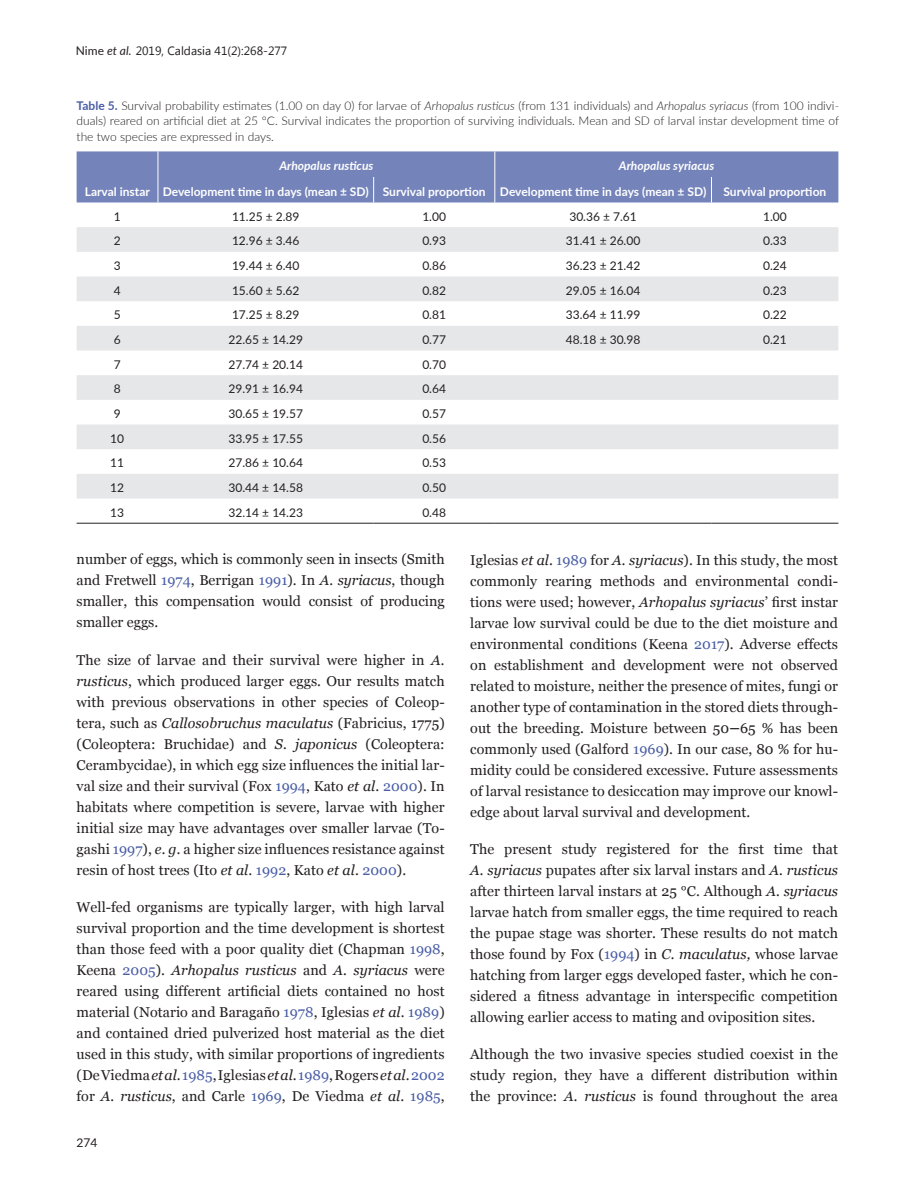
<style>
.page{position:relative;width:915px;height:1191px;background:#fff}
.page>*{position:absolute;margin:0;border:0;box-sizing:border-box;transform-origin:0 0}
.t1{font:14.25px/21px "Georgia";letter-spacing:.005em;color:#231f20;text-align:justify}
.t2{font:12px "Lato";color:#231f20}
.t3{font:300 12px/15.8px "Lato";color:#231f20;text-align:justify}
.t4{font:700 12px "Lato";color:#fff}
.t5{font:12px "Segoe UI";color:#231f20}
.t6{font:italic 700 12px "Lato";color:#fff}
.s1{font-family:"Lato"}
.s2{font-family:"Lato";font-style:italic}
.s3{font-weight:700;color:#4a5ea6}
.s4{font-style:italic}
.s5{color:#4a5ea6}
.s6{font-weight:700;font-size:15px}
</style>
<div class="page">
<div style="left:77px;top:227px;width:761px;height:25px;background:#e6e7e9"></div>
<svg style="left:77px;top:276px;width:761px;height:222px;fill:#e6e7e9"></svg>
<div style="left:77px;top:151px;width:761px;height:51px;background:#7483ba"></div>
<hr style="left:77px;top:523px;width:81px;height:1px;background:#231f20">
<hr style="left:158px;top:523px;width:215px;height:1px;background:#231f20">
<hr style="left:373px;top:523px;width:121px;height:1px;background:#231f20">
<hr style="left:494px;top:523px;width:217px;height:1px;background:#231f20">
<hr style="left:711px;top:523px;width:127px;height:1px;background:#231f20">
<p class="t5" style="left:76px;top:43px;width:213px"><span class="s1">Nime</span> <span class="s2">et al.</span> 2019, Caldasia 41(2):268-277</p>
<p class="t3" style="left:77px;top:97px;width:763px"><span class="s3">Table 5.</span> Survival probability estimates (1.00 on day 0) for larvae of <span class="s4">Arhopalus rusticus</span> (from 131 individuals) and <span class="s4">Arhopalus syriacus</span> (from 100 indivi&shy;duals) reared on artificial diet at 25 °C. Survival indicates the proportion of surviving individuals. Mean and SD of larval instar development time of the two species are expressed in days.</p>
<p class="t6" style="left:279px;top:157px;width:95px">Arhopalus rusticus</p>
<p class="t6" style="left:618px;top:157px;width:97px">Arhopalus syriacus</p>
<p class="t4" style="left:85px;top:182px;width:622px">Larval instar Development time in days (mean ± SD) Survival proportion Development time in days (mean ± SD)</p>
<p class="t4" style="left:723px;top:182px;width:104px">Survival proportion</p>
<p class="t2" style="left:114px;top:208px;width:8px">1</p>
<p class="t2" style="left:232px;top:208px;width:69px">11.25 ± 2.89</p>
<p class="t2" style="left:422px;top:208px;width:25px">1.00</p>
<p class="t2" style="left:569px;top:208px;width:69px">30.36 ± 7.61</p>
<p class="t2" style="left:762px;top:208px;width:25px">1.00</p>
<p class="t2" style="left:114px;top:232px;width:8px">2</p>
<p class="t2" style="left:232px;top:232px;width:69px">12.96 ± 3.46</p>
<p class="t2" style="left:422px;top:232px;width:25px">0.93</p>
<p class="t2" style="left:565px;top:232px;width:76px">31.41 ± 26.00</p>
<p class="t2" style="left:762px;top:232px;width:25px">0.33</p>
<p class="t2" style="left:114px;top:257px;width:8px">3</p>
<p class="t2" style="left:232px;top:257px;width:69px">19.44 ± 6.40</p>
<p class="t2" style="left:422px;top:257px;width:25px">0.86</p>
<p class="t2" style="left:565px;top:257px;width:76px">36.23 ± 21.42</p>
<p class="t2" style="left:762px;top:257px;width:25px">0.24</p>
<p class="t2" style="left:114px;top:282px;width:8px">4</p>
<p class="t2" style="left:232px;top:282px;width:69px">15.60 ± 5.62</p>
<p class="t2" style="left:422px;top:282px;width:25px">0.82</p>
<p class="t2" style="left:565px;top:282px;width:76px">29.05 ± 16.04</p>
<p class="t2" style="left:762px;top:282px;width:25px">0.23</p>
<p class="t2" style="left:114px;top:306px;width:8px">5</p>
<p class="t2" style="left:232px;top:306px;width:69px">17.25 ± 8.29</p>
<p class="t2" style="left:422px;top:306px;width:25px">0.81</p>
<p class="t2" style="left:565px;top:306px;width:76px">33.64 ± 11.99</p>
<p class="t2" style="left:762px;top:306px;width:25px">0.22</p>
<p class="t2" style="left:114px;top:331px;width:8px">6</p>
<p class="t2" style="left:228px;top:331px;width:76px">22.65 ± 14.29</p>
<p class="t2" style="left:422px;top:331px;width:25px">0.77</p>
<p class="t2" style="left:565px;top:331px;width:76px">48.18 ± 30.98</p>
<p class="t2" style="left:762px;top:331px;width:25px">0.21</p>
<p class="t2" style="left:114px;top:356px;width:8px">7</p>
<p class="t2" style="left:228px;top:356px;width:76px">27.74 ± 20.14</p>
<p class="t2" style="left:422px;top:356px;width:25px">0.70</p>
<p class="t2" style="left:114px;top:380px;width:8px">8</p>
<p class="t2" style="left:228px;top:380px;width:76px">29.91 ± 16.94</p>
<p class="t2" style="left:422px;top:380px;width:25px">0.64</p>
<p class="t2" style="left:114px;top:405px;width:8px">9</p>
<p class="t2" style="left:228px;top:405px;width:76px">30.65 ± 19.57</p>
<p class="t2" style="left:422px;top:405px;width:25px">0.57</p>
<p class="t2" style="left:110px;top:430px;width:15px">10</p>
<p class="t2" style="left:228px;top:430px;width:76px">33.95 ± 17.55</p>
<p class="t2" style="left:422px;top:430px;width:25px">0.56</p>
<p class="t2" style="left:110px;top:454px;width:15px">11</p>
<p class="t2" style="left:228px;top:454px;width:76px">27.86 ± 10.64</p>
<p class="t2" style="left:422px;top:454px;width:25px">0.53</p>
<p class="t2" style="left:110px;top:479px;width:15px">12</p>
<p class="t2" style="left:228px;top:479px;width:76px">30.44 ± 14.58</p>
<p class="t2" style="left:422px;top:479px;width:25px">0.50</p>
<p class="t2" style="left:110px;top:504px;width:15px">13</p>
<p class="t2" style="left:228px;top:504px;width:76px">32.14 ± 14.23</p>
<p class="t2" style="left:422px;top:504px;width:25px">0.48</p>
<p class="t1" style="left:77px;top:549px;width:369px">number of eggs, which is commonly seen in insects (Smith and Fretwell <span class="s5">1974</span>, Berrigan <span class="s5">1991</span>). In <span class="s4">A. syriacus</span>, though smaller, this compensation would consist of producing smaller eggs.</p>
<p class="t1" style="left:77px;top:649px;width:369px">The size of larvae and their survival were higher in <span class="s4">A. rusticus</span>, which produced larger eggs. Our results match with previous observations in other species of Coleop&shy;tera, such as <span class="s4">Callosobruchus maculatus</span> (Fabricius, 1775) (Coleoptera: Bruchidae) and <span class="s4">S. japonicus</span> (Coleoptera:<br>Cerambycidae), in which egg size influences the initial lar&shy;val size and their survival (Fox <span class="s5">1994</span>, Kato <span class="s4">et al</span>. <span class="s5">2000</span>). In habitats where competition is severe, larvae with higher initial size may have advantages over smaller larvae (To&shy;gashi <span class="s5">1997</span>), <span class="s4">e. g.</span> a higher size influences resistance against resin of host trees (Ito <span class="s4">et al</span>. <span class="s5">1992</span>, Kato <span class="s4">et al</span>. <span class="s5">2000</span>).</p>
<p class="t1" style="left:77px;top:897px;width:369px">Well-fed organisms are typically larger, with high larval survival proportion and the time development is shortest than those feed with a poor quality diet (Chapman <span class="s5">1998</span>, Keena <span class="s5">2005</span>). <span class="s4">Arhopalus rusticus</span> and <span class="s4">A. syriacus</span> were reared using different artificial diets contained no host material (Notario and Baragaño <span class="s5">1978</span>, Iglesias <span class="s4">et al</span>. <span class="s5">1989</span>) and contained dried pulverized host material as the diet used in this study, with similar proportions of ingredients (De Viedma <span class="s4">et al</span>. <span class="s5">1985</span>, Iglesias <span class="s4">et al</span>. <span class="s5">1989</span>, Rogers <span class="s4">et al</span>. <span class="s5">2002 </span>for <span class="s4">A. rusticus</span>, and Carle <span class="s5">1969</span>, De Viedma <span class="s4">et al</span>. <span class="s5">1985</span>,</p>
<p class="t2" style="left:77px;top:1134px;width:22px">274</p>
<p class="t1" style="left:470px;top:549px;width:369px">Iglesias <span class="s4">et al</span>. <span class="s5">1989</span> for <span class="s4">A. syriacus</span>). In this study, the most commonly rearing methods and environmental condi&shy;tions were used; however, <span class="s4">Arhopalus syriacus</span>’ first instar larvae low survival could be due to the diet moisture and environmental conditions (Keena <span class="s5">2017</span>). Adverse effects on establishment and development were not observed related to moisture, neither the presence of mites, fungi or another type of contamination in the stored diets through&shy;out the breeding. Moisture between 50<span class="s6">–</span>65 % has been commonly used (Galford <span class="s5">1969</span>). In our case, 80 % for hu&shy;midity could be considered excessive. Future assessments of larval resistance to desiccation may improve our knowl&shy;edge about larval survival and development.</p>
<p class="t1" style="left:470px;top:838px;width:369px">The present study registered for the first time that <span class="s4">A. syriacus</span> pupates after six larval instars and <span class="s4">A. rusticus </span>after thirteen larval instars at 25 °C. Although <span class="s4">A. syriacus </span>larvae hatch from smaller eggs, the time required to reach the pupae stage was shorter. These results do not match those found by Fox (<span class="s5">1994</span>) in <span class="s4">C. maculatus,</span> whose larvae hatching from larger eggs developed faster, which he con&shy;sidered a fitness advantage in interspecific competition allowing earlier access to mating and oviposition sites.</p>
<p class="t1" style="left:470px;top:1043px;width:369px">Although the two invasive species studied coexist in the study region, they have a different distribution within the province: <span class="s4">A. rusticus</span> is found throughout the area</p>
</div>
